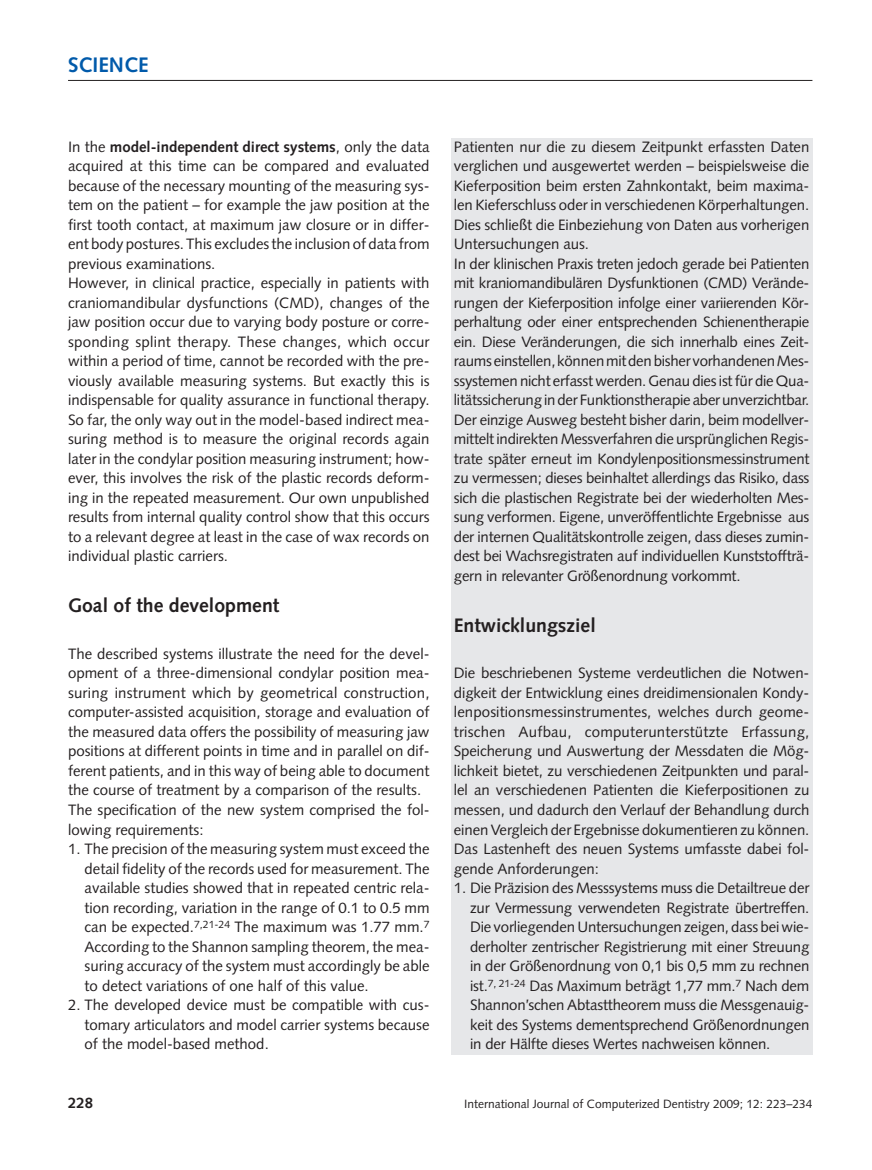
<style>
.page{position:relative;width:872px;height:1170px;background:#fff}
.page>*{position:absolute;margin:0;border:0;box-sizing:border-box;transform-origin:0 0}
.t1{font:700 21px "Syntax";color:#015aaa}
.t2{font:700 19.5px "Syntax";color:#231f20}
.t3{font:15px/19.5px "Syntax";color:#231f20;text-align:justify}
.t4{font:700 15px "Syntax";color:#231f20}
.t5{font:12px "Syntax";color:#231f20}
.s1{font-weight:700}
</style>
<div class="page">
<div style="left:451px;top:138px;width:361px;height:916px;background:#e6e7e9"></div>
<hr style="left:68px;top:80px;width:744px;height:1px;background:#231f20">
<h1 class="t1" style="left:68px;top:56px;width:82px">SCIENCE</h1>
<p class="t3" style="left:68px;top:138px;width:363px;text-align:left">In the <span class="s1">model-independent direct systems</span>, only the data acquired at this time can be compared and evaluated because of the necessary mounting of the measuring sys&shy;tem on the patient – for example the jaw position at the first tooth contact, at maximum jaw closure or in differ&shy;ent body postures. This excludes the inclusion of data from previous examinations.<br>However, in clinical practice, especially in patients with craniomandibular dysfunctions (CMD), changes of the jaw position occur due to varying body posture or corre&shy;sponding splint therapy. These changes, which occur within a period of time, cannot be recorded with the pre&shy;viously available measuring systems. But exactly this is indispensable for quality assurance in functional therapy.<br>So far, the only way out in the model-based indirect mea&shy;suring method is to measure the original records again later in the condylar position measuring instrument; how&shy;ever, this involves the risk of the plastic records deform&shy;ing in the repeated measurement. Our own unpublished results from internal quality control show that this occurs to a relevant degree at least in the case of wax records on individual plastic carriers.</p>
<h2 class="t2" style="left:68px;top:597px;width:213px">Goal of the development</h2>
<p class="t3" style="left:68px;top:645px;width:363px;text-align:left">The described systems illustrate the need for the devel&shy;opment of a three-dimensional condylar position mea&shy;suring instrument which by geometrical construction, computer-assisted acquisition, storage and evaluation of the measured data offers the possibility of measuring jaw positions at different points in time and in parallel on dif&shy;ferent patients, and in this way of being able to document the course of treatment by a comparison of the results.<br>The specification of the new system comprised the fol&shy;lowing requirements:</p>
<p class="t3" style="left:85px;top:840px;width:346px;text-indent:-16px">1. The precision of the measuring system must exceed the detail fidelity of the records used for measurement. The available studies showed that in repeated centric rela&shy;tion recording, variation in the range of 0.1 to 0.5 mm can be expected.<sup>7,21-24</sup> The maximum was 1.77 mm.<sup>7<br></sup>According to the Shannon sampling theorem, the mea&shy;suring accuracy of the system must accordingly be able to detect variations of one half of this value.</p>
<p class="t3" style="left:85px;top:996px;width:346px;text-indent:-16px">2. The developed device must be compatible with cus&shy;tomary articulators and model carrier systems because of the model-based method.</p>
<p class="t4" style="left:68px;top:1096px;width:27px">228</p>
<p class="t3" style="left:454px;top:138px;width:357px;text-align:left">Patienten nur die zu diesem Zeitpunkt erfassten Daten verglichen und ausgewertet werden – beispielsweise die Kieferposition beim ersten Zahnkontakt, beim maxima&shy;len Kieferschluss oder in verschiedenen Körperhaltungen.<br>Dies schließt die Einbeziehung von Daten aus vorherigen Untersuchungen aus.<br>In der klinischen Praxis treten jedoch gerade bei Patienten mit kraniomandibulären Dysfunktionen (CMD) Verände&shy;rungen der Kieferposition infolge einer variierenden Kör&shy;perhaltung oder einer entsprechenden Schienentherapie ein. Diese Veränderungen, die sich innerhalb eines Zeit&shy;raums einstellen, können mit den bisher vorhandenen Mes&shy;ssystemen nicht erfasst werden. Genau dies ist für die Qua&shy;litätssicherung in der Funktionstherapie aber unverzichtbar.<br>Der einzige Ausweg besteht bisher darin, beim modellver&shy;mittelt indirekten Messverfahren die ursprünglichen Regis&shy;trate später erneut im Kondylenpositionsmessinstrument zu vermessen; dieses beinhaltet allerdings das Risiko, dass sich die plastischen Registrate bei der wiederholten Mes&shy;sung verformen. Eigene, unveröffentlichte Ergebnisse aus der internen Qualitätskontrolle zeigen, dass dieses zumin&shy;dest bei Wachsregistraten auf individuellen Kunststoffträ&shy;gern in relevanter Größenordnung vorkommt.</p>
<h2 class="t2" style="left:454px;top:617px;width:143px">Entwicklungsziel</h2>
<p class="t3" style="left:454px;top:665px;width:357px">Die beschriebenen Systeme verdeutlichen die Notwen&shy;digkeit der Entwicklung eines dreidimensionalen Kondy&shy;lenpositionsmessinstrumentes, welches durch geome&shy;trischen Aufbau, computerunterstützte Erfassung, Speicherung und Auswertung der Messdaten die Mög&shy;lichkeit bietet, zu verschiedenen Zeitpunkten und paral&shy;lel an verschiedenen Patienten die Kieferpositionen zu messen, und dadurch den Verlauf der Behandlung durch einen Vergleich der Ergebnisse dokumentieren zu können.<br>Das Lastenheft des neuen Systems umfasste dabei fol&shy;gende Anforderungen:</p>
<p class="t3" style="left:470px;top:879px;width:341px;text-indent:-16px">1. Die Präzision des Messsystems muss die Detailtreue der zur Vermessung verwendeten Registrate übertreffen.<br>Die vorliegenden Untersuchungen zeigen, dass bei wie&shy;derholter zentrischer Registrierung mit einer Streuung in der Größenordnung von 0,1 bis 0,5 mm zu rechnen ist.<sup>7,</sup> <sup>21-24</sup> Das Maximum beträgt 1,77 mm.<sup>7</sup> Nach dem Shannon’schen Abtasttheorem muss die Messgenauig&shy;keit des Systems dementsprechend Größenordnungen in der Hälfte dieses Wertes nachweisen können.</p>
<p class="t5" style="left:464px;top:1098px;width:350px">International Journal of Computerized Dentistry 2009; 12: 223–234</p>
</div>
